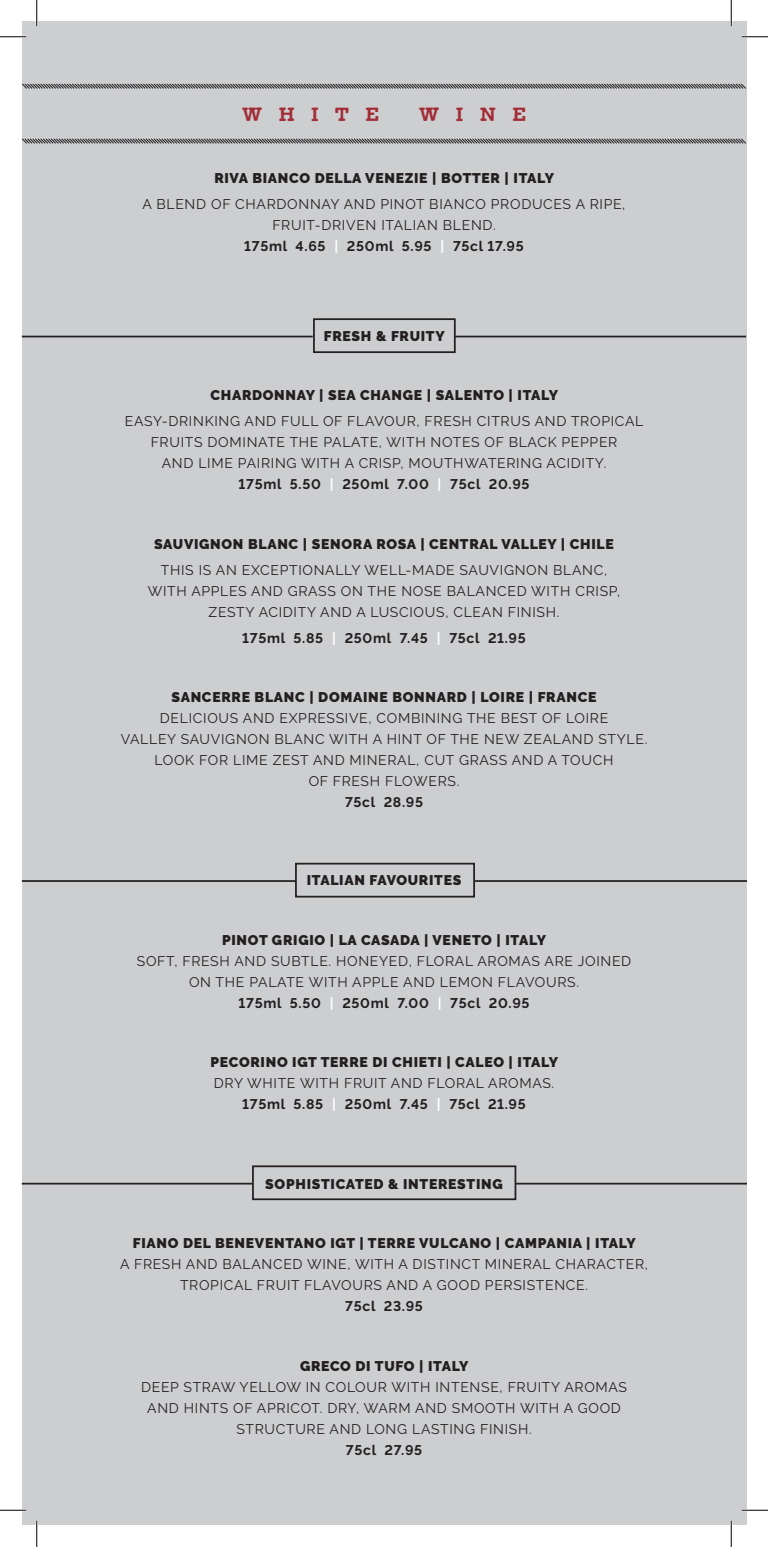
<style>
.page{position:relative;width:768px;height:1547px;background:#fff}
.page>*{position:absolute;margin:0;border:0;box-sizing:border-box;transform-origin:0 0}
.t1{font:21px "Type Two WF";letter-spacing:.75em;color:#a22d37}
.t2{font:14px/21px "Raleway";letter-spacing:.05em;color:#231f20;text-align:center}
.t3{font:900 14px "Raleway";letter-spacing:.05em;color:#231f20}
.t4{font:700 14px "Raleway";letter-spacing:.05em;color:#231f20}
.s1{font-weight:700}
.s2{font-weight:700;color:#fff}
.s3{color:#fff}
</style>
<div class="page">
<div style="left:22px;top:22px;width:724px;height:1503px;background:#cdced0"></div>
<svg style="left:22px;top:138px;width:724px;height:6px"></svg>
<svg style="left:22px;top:83px;width:724px;height:6px"></svg>
<div style="left:313px;top:318px;width:143px;height:35px;border:2px solid #231f20"></div>
<hr style="left:455px;top:336px;width:291px;height:1px;background:#231f20">
<div style="left:295px;top:863px;width:180px;height:34px;border:2px solid #231f20"></div>
<hr style="left:22px;top:880px;width:274px;height:2px;background:#231f20">
<hr style="left:474px;top:880px;width:272px;height:2px;background:#231f20">
<div style="left:252px;top:1165px;width:264px;height:35px;border:2px solid #231f20"></div>
<hr style="left:22px;top:1183px;width:231px;height:1px;background:#231f20">
<hr style="left:515px;top:1183px;width:231px;height:1px;background:#231f20">
<hr style="left:22px;top:336px;width:291px;height:1px;background:#231f20">
<hr style="left:0;top:36px;width:26px;height:2px;background:#fff">
<hr style="left:742px;top:36px;width:26px;height:2px;background:#fff">
<hr style="left:0;top:1509px;width:26px;height:2px;background:#fff">
<hr style="left:742px;top:1509px;width:26px;height:2px;background:#fff">
<hr style="left:36px;top:0;width:2px;height:26px;background:#fff">
<hr style="left:36px;top:1521px;width:2px;height:26px;background:#fff">
<hr style="left:730px;top:0;width:2px;height:26px;background:#fff">
<hr style="left:730px;top:1521px;width:2px;height:26px;background:#fff">
<svg style="left:0;top:36px;width:26px;height:1px"></svg>
<svg style="left:742px;top:36px;width:26px;height:1px"></svg>
<svg style="left:0;top:1510px;width:26px;height:1px"></svg>
<svg style="left:742px;top:1510px;width:26px;height:1px"></svg>
<svg style="left:36px;top:0;width:1px;height:26px"></svg>
<svg style="left:36px;top:1521px;width:1px;height:26px"></svg>
<svg style="left:731px;top:0;width:1px;height:26px"></svg>
<svg style="left:731px;top:1521px;width:1px;height:26px"></svg>
<h1 class="t1" style="left:242px;top:107px;width:139px">WHITE</h1>
<h1 class="t1" style="left:419px;top:107px;width:109px">WINE</h1>
<p class="t3" style="left:214px;top:170px;width:341px">RIVA BIANCO DELLA VENEZIE | BOTTER | ITALY</p>
<p class="t2" style="left:143px;top:194px;width:484px">A BLEND OF CHARDONNAY AND PINOT BIANCO PRODUCES A RIPE,<br>FRUIT-DRIVEN ITALIAN BLEND.<br><span class="s1">175ml 4.65</span> <span class="s2">|</span> <span class="s1">250ml 5.95</span> <span class="s2">|</span> <span class="s1">75cl 17.95</span></p>
<p class="t3" style="left:324px;top:328px;width:122px">FRESH &amp; FRUITY</p>
<p class="t3" style="left:210px;top:387px;width:349px">CHARDONNAY | SEA CHANGE | SALENTO | ITALY</p>
<p class="t2" style="left:125px;top:411px;width:520px">EASY-DRINKING AND FULL OF FLAVOUR, FRESH CITRUS AND TROPICAL FRUITS DOMINATE THE PALATE, WITH NOTES OF BLACK PEPPER<br>AND LIME PAIRING WITH A CRISP, MOUTHWATERING ACIDITY.<br><span class="s1">175ml 5.50</span> <span class="s2">|</span> <span class="s1">250ml 7.00</span> <span class="s2">|</span> <span class="s1">75cl 20.95</span></p>
<p class="t3" style="left:154px;top:536px;width:461px">SAUVIGNON BLANC | SENORA ROSA | CENTRAL VALLEY | CHILE</p>
<p class="t2" style="left:148px;top:559px;width:474px">THIS IS AN EXCEPTIONALLY WELL-MADE SAUVIGNON BLANC,<br>WITH APPLES AND GRASS ON THE NOSE BALANCED WITH CRISP,<br>ZESTY ACIDITY AND A LUSCIOUS, CLEAN FINISH.</p>
<p class="t4" style="left:242px;top:630px;width:285px">175ml 5.85 <span class="s3">|</span> 250ml 7.45 <span class="s3">|</span> 75cl 21.95</p>
<p class="t3" style="left:172px;top:689px;width:426px">SANCERRE BLANC | DOMAINE BONNARD | LOIRE | FRANCE</p>
<p class="t2" style="left:121px;top:708px;width:528px">DELICIOUS AND EXPRESSIVE, COMBINING THE BEST OF LOIRE<br>VALLEY SAUVIGNON BLANC WITH A HINT OF THE NEW ZEALAND STYLE.<br>LOOK FOR LIME ZEST AND MINERAL, CUT GRASS AND A TOUCH<br>OF FRESH FLOWERS.</p>
<p class="t4" style="left:345px;top:794px;width:80px">75cl 28.95</p>
<p class="t3" style="left:307px;top:872px;width:156px">ITALIAN FAVOURITES</p>
<p class="t3" style="left:222px;top:932px;width:326px">PINOT GRIGIO | LA CASADA | VENETO | ITALY</p>
<p class="t2" style="left:137px;top:950px;width:496px">SOFT, FRESH AND SUBTLE. HONEYED, FLORAL AROMAS ARE JOINED<br>ON THE PALATE WITH APPLE AND LEMON FLAVOURS.<br><span class="s1">175ml 5.50</span> <span class="s2">|</span> <span class="s1">250ml 7.00</span> <span class="s2">|</span> <span class="s1">75cl 20.95</span></p>
<p class="t3" style="left:211px;top:1054px;width:349px">PECORINO IGT TERRE DI CHIETI | CALEO | ITALY</p>
<p class="t2" style="left:214px;top:1073px;width:342px">DRY WHITE WITH FRUIT AND FLORAL AROMAS.<br><span class="s1">175ml 5.85</span> <span class="s2">|</span> <span class="s1">250ml 7.45</span> <span class="s2">|</span> <span class="s1">75cl 21.95</span></p>
<p class="t3" style="left:265px;top:1176px;width:239px">SOPHISTICATED &amp; INTERESTING</p>
<p class="t3" style="left:133px;top:1235px;width:504px">FIANO DEL BENEVENTANO IGT | TERRE VULCANO | CAMPANIA | ITALY</p>
<p class="t2" style="left:120px;top:1254px;width:529px">A FRESH AND BALANCED WINE, WITH A DISTINCT MINERAL CHARACTER,<br>TROPICAL FRUIT FLAVOURS AND A GOOD PERSISTENCE.</p>
<p class="t4" style="left:345px;top:1298px;width:79px">75cl 23.95</p>
<p class="t3" style="left:300px;top:1358px;width:170px">GRECO DI TUFO | ITALY</p>
<p class="t2" style="left:141px;top:1376px;width:487px">DEEP STRAW YELLOW IN COLOUR WITH INTENSE, FRUITY AROMAS<br>AND HINTS OF APRICOT. DRY, WARM AND SMOOTH WITH A GOOD<br>STRUCTURE AND LONG LASTING FINISH.</p>
<p class="t4" style="left:346px;top:1442px;width:78px">75cl 27.95</p>
</div>
